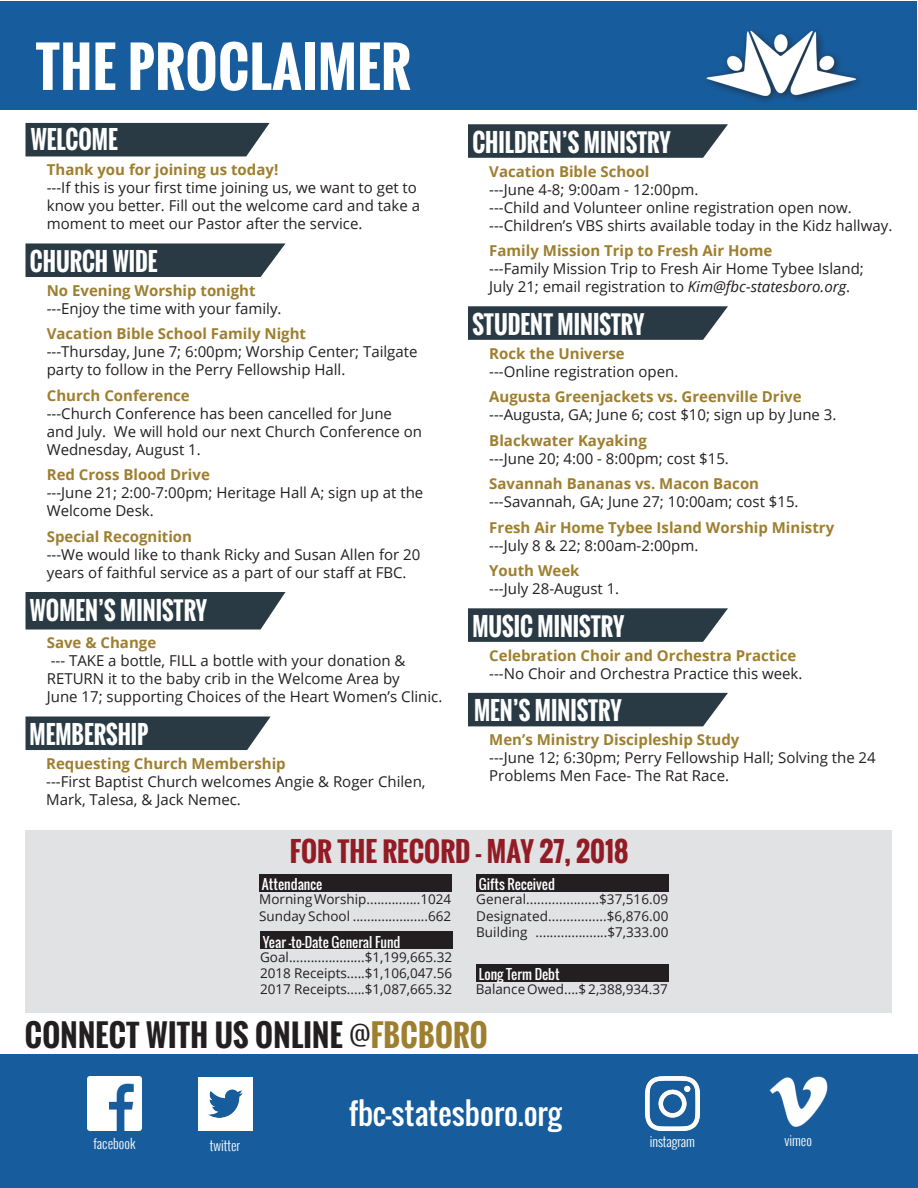
<style>
.page{position:relative;width:918px;height:1188px;background:#fff}
.page>*{position:absolute;margin:0;border:0;box-sizing:border-box;transform-origin:0 0}
.t1{font:700 54px "Oswald";letter-spacing:.01em;color:#fff}
.t2{font:700 30px "Oswald";letter-spacing:.01em;color:#231f20}
.t3{font:30px "Oswald";color:#fff}
.t4{font:700 27px "Oswald";color:#921c25}
.t5{font:700 24.75px "Oswald";color:#fff;scale:.91 1}
.t6{font:15px/18px "Open Sans";color:#231f20}
.t7{font:700 15px "Open Sans";color:#9e7f2f}
.t8{font:13.5px/16.2px "Open Sans";color:#231f20}
.t9{font:13.5px "Oswald";color:#fff}
.t10{font:300 13.5px "Oswald";color:#fff}
.s1{font-style:italic}
.s2{font-weight:300}
.s3{color:#9e7f2f}
</style>
<div class="page">
<div style="left:1px;top:1px;width:916px;height:109px;background:#175d9e"></div>
<img style="left:706px;top:31px;width:153px;height:67px">
<div style="left:26px;top:830px;width:866px;height:182px;background:#e1e2e4"></div>
<div style="left:260px;top:932px;width:192px;height:17px;background:#231f20"></div>
<div style="left:476px;top:964px;width:192px;height:17px;background:#231f20"></div>
<div style="left:259px;top:874px;width:192px;height:17px;background:#231f20"></div>
<div style="left:476px;top:874px;width:192px;height:17px;background:#231f20"></div>
<div style="left:0;top:1055px;width:918px;height:133px;background:#175d9e"></div>
<img style="left:88px;top:1077px;width:54px;height:54px">
<img style="left:198px;top:1077px;width:54px;height:54px">
<img style="left:645px;top:1076px;width:56px;height:56px">
<img style="left:769px;top:1076px;width:59px;height:51px">
<svg style="left:26px;top:243px;width:259px;height:34px;background:#35454f"></svg>
<svg style="left:26px;top:592px;width:259px;height:38px;background:#35454e"></svg>
<div style="left:26px;top:717px;width:245px;height:33px;background:#293a44"></div>
<svg style="left:468px;top:306px;width:260px;height:34px;background:#35454e"></svg>
<svg style="left:468px;top:124px;width:260px;height:34px;background:#35454f"></svg>
<svg style="left:468px;top:608px;width:260px;height:34px;background:#35454e"></svg>
<div style="left:26px;top:123px;width:244px;height:33px;background:#293a44"></div>
<div style="left:468px;top:693px;width:260px;height:33px;background:#293a44"></div>
<p class="t1" style="left:36px;top:26px;width:376px">THE PROCLAIMER</p>
<p class="t5" style="left:31px;top:121px;width:97px">WELCOME</p>
<p class="t7" style="left:47px;top:159px;width:233px">Thank you for joining us today!</p>
<p class="t6" style="left:47px;top:179px;width:375px">---If this is your first time joining us, we want to get to know you better. Fill out the welcome card and take a moment to meet our Pastor after the service.</p>
<p class="t5" style="left:30px;top:243px;width:142px">CHURCH WIDE</p>
<p class="t7" style="left:47px;top:280px;width:210px">No Evening Worship tonight</p>
<p class="t6" style="left:47px;top:299px;width:236px">---Enjoy the time with your family.</p>
<p class="t7" style="left:47px;top:323px;width:261px">Vacation Bible School Family Night</p>
<p class="t6" style="left:47px;top:343px;width:372px">---Thursday, June 7; 6:00pm; Worship Center; Tailgate party to follow in the Perry Fellowship Hall.</p>
<p class="t7" style="left:47px;top:385px;width:145px">Church Conference</p>
<p class="t6" style="left:47px;top:404px;width:377px">---Church Conference has been cancelled for June and July. We will hold our next Church Conference on<br>Wednesday, August 1.</p>
<p class="t7" style="left:47px;top:464px;width:165px">Red Cross Blood Drive</p>
<p class="t6" style="left:47px;top:484px;width:378px">---June 21; 2:00-7:00pm; Heritage Hall A; sign up at the<br>Welcome Desk.</p>
<p class="t7" style="left:47px;top:526px;width:147px">Special Recognition</p>
<p class="t6" style="left:47px;top:545px;width:375px">---We would like to thank Ricky and Susan Allen for 20 years of faithful service as a part of our staff at FBC.</p>
<p class="t5" style="left:30px;top:592px;width:196px">WOMEN’S MINISTRY</p>
<p class="t7" style="left:47px;top:632px;width:111px">Save &amp; Change</p>
<p class="t6" style="left:51px;top:652px;width:356px">--- TAKE a bottle, FILL a bottle with your donation &amp;</p>
<p class="t6" style="left:47px;top:670px;width:355px">RETURN it to the baby crib in the Welcome Area by</p>
<p class="t6" style="left:47px;top:688px;width:397px">June 17; supporting Choices of the Heart Women’s Clinic.</p>
<p class="t5" style="left:30px;top:716px;width:132px">MEMBERSHIP</p>
<p class="t7" style="left:46px;top:753px;width:241px">Requesting Church Membership</p>
<p class="t6" style="left:46px;top:772px;width:381px">---First Baptist Church welcomes Angie &amp; Roger Chilen,</p>
<p class="t6" style="left:46px;top:790px;width:196px">Mark, Talesa, &amp; Jack Nemec.</p>
<p class="t5" style="left:472px;top:124px;width:220px">CHILDREN’S MINISTRY</p>
<p class="t7" style="left:489px;top:161px;width:162px">Vacation Bible School</p>
<p class="t6" style="left:489px;top:180px;width:211px">---June 4-8; 9:00am - 12:00pm.</p>
<p class="t6" style="left:489px;top:198px;width:364px">---Child and Volunteer online registration open now.</p>
<p class="t6" style="left:489px;top:216px;width:405px">---Children’s VBS shirts available today in the Kidz hallway.</p>
<p class="t7" style="left:489px;top:240px;width:285px">Family Mission Trip to Fresh Air Home</p>
<p class="t6" style="left:489px;top:259px;width:376px">---Family Mission Trip to Fresh Air Home Tybee Island;</p>
<p class="t6" style="left:489px;top:277px;width:362px">July 21; email registration to <span class="s1">Kim@fbc-statesboro.org</span>.</p>
<p class="t5" style="left:472px;top:306px;width:191px">STUDENT MINISTRY</p>
<p class="t7" style="left:489px;top:343px;width:137px">Rock the Universe</p>
<p class="t6" style="left:489px;top:362px;width:191px">---Online registration open.</p>
<p class="t7" style="left:489px;top:386px;width:314px">Augusta Greenjackets vs. Greenville Drive</p>
<p class="t6" style="left:489px;top:405px;width:349px">---Augusta, GA; June 6; cost $10; sign up by June 3.</p>
<p class="t7" style="left:489px;top:430px;width:159px">Blackwater Kayaking</p>
<p class="t6" style="left:489px;top:449px;width:241px">---June 20; 4:00 - 8:00pm; cost $15.</p>
<p class="t7" style="left:489px;top:473px;width:271px">Savannah Bananas vs. Macon Bacon</p>
<p class="t6" style="left:489px;top:492px;width:311px">---Savannah, GA; June 27; 10:00am; cost $15.</p>
<p class="t7" style="left:489px;top:517px;width:346px">Fresh Air Home Tybee Island Worship Ministry</p>
<p class="t6" style="left:489px;top:536px;width:211px">---July 8 &amp; 22; 8:00am-2:00pm.</p>
<p class="t7" style="left:489px;top:560px;width:92px">Youth Week</p>
<p class="t6" style="left:489px;top:579px;width:132px">---July 28-August 1.</p>
<p class="t5" style="left:472px;top:608px;width:169px">MUSIC MINISTRY</p>
<p class="t7" style="left:489px;top:645px;width:309px">Celebration Choir and Orchestra Practice</p>
<p class="t6" style="left:489px;top:664px;width:315px">---No Choir and Orchestra Practice this week.</p>
<p class="t5" style="left:474px;top:692px;width:164px">MEN’S MINISTRY</p>
<p class="t7" style="left:489px;top:729px;width:252px">Men’s Ministry Discipleship Study</p>
<p class="t6" style="left:489px;top:749px;width:388px">---June 12; 6:30pm; Perry Fellowship Hall; Solving the 24<br>Problems Men Face- The Rat Race.</p>
<p class="t4" style="left:290px;top:831px;width:340px">FOR THE RECORD - MAY 27, 2018</p>
<p class="t9" style="left:262px;top:874px;width:62px">Attendance</p>
<p class="t9" style="left:479px;top:874px;width:77px">Gifts Received</p>
<p class="t8" style="left:476px;top:891px;width:194px">General....................$37,516.09</p>
<p class="t8" style="left:476px;top:907px;width:194px">Designated................$6,876.00</p>
<p class="t8" style="left:476px;top:923px;width:194px">Building ....................$7,333.00</p>
<p class="t8" style="left:259px;top:891px;width:194px">Morning Worship...............1024</p>
<p class="t8" style="left:259px;top:907px;width:194px">Sunday School .....................662</p>
<p class="t9" style="left:263px;top:932px;width:139px">Year -to-Date General Fund</p>
<p class="t8" style="left:260px;top:948px;width:194px">Goal.....................$1,199,665.32<br>2018 Receipts.....$1,106,047.56</p>
<p class="t8" style="left:260px;top:981px;width:194px">2017 Receipts.....$1,087,665.32</p>
<p class="t9" style="left:479px;top:964px;width:82px">Long Term Debt</p>
<p class="t8" style="left:476px;top:981px;width:194px">Balance Owed....$ 2,388,934.37</p>
<p class="t2" style="left:25px;top:1013px;width:464px">CONNECT WITH US ONLINE <span class="s2">@</span><span class="s3">FBCBORO</span></p>
<p class="t3" style="left:349px;top:1090px;width:214px">fbc-statesboro.org</p>
<p class="t10" style="left:94px;top:1133px;width:43px">facebook</p>
<p class="t10" style="left:210px;top:1135px;width:32px">twitter</p>
<p class="t10" style="left:650px;top:1132px;width:47px">instagram</p>
<p class="t10" style="left:785px;top:1131px;width:29px">vimeo</p>
</div>
